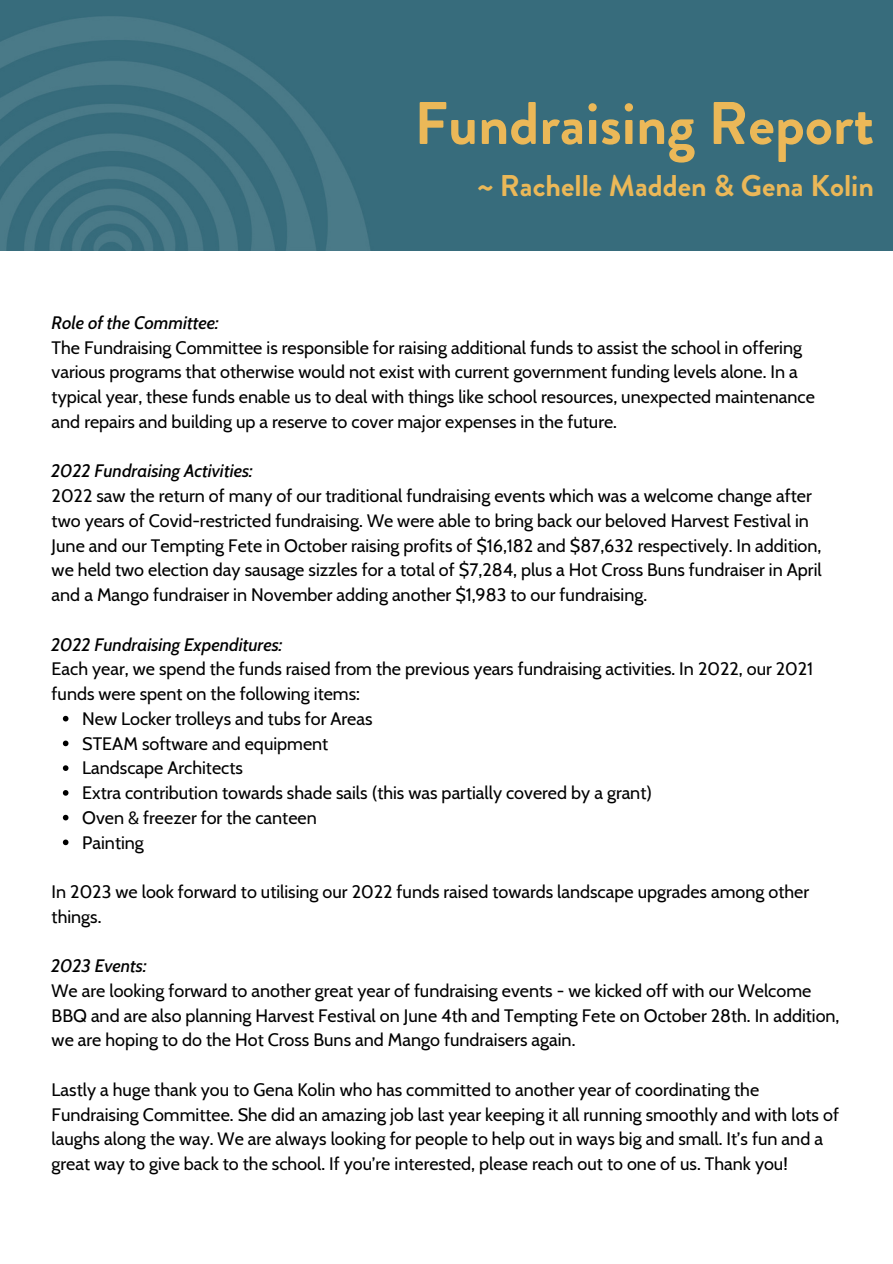
<style>
.page{position:relative;width:893px;height:1264px;background:#fff}
.page>*{position:absolute;margin:0;border:0;box-sizing:border-box;transform-origin:0 0}
.t1{font:700 60px "Brandon Grotesque";color:#ebb858}
.t2{font:700 30px "Brandon Grotesque";color:#ebb858}
.t3{font:18px/24.8px "Cabin";color:#000}
.t4{font:italic 500 18px "Cabin";color:#000}
</style>
<div class="page">
<img style="left:0;top:0;width:892px;height:251px">
<svg style="left:63px;top:715px;width:5px;height:6px"></svg>
<svg style="left:63px;top:740px;width:5px;height:6px"></svg>
<svg style="left:63px;top:765px;width:5px;height:6px"></svg>
<svg style="left:63px;top:790px;width:5px;height:5px"></svg>
<svg style="left:63px;top:814px;width:5px;height:6px"></svg>
<svg style="left:63px;top:839px;width:5px;height:6px"></svg>
<h1 class="t1" style="left:414px;top:81px;width:461px">Fundraising Report</h1>
<h2 class="t2" style="left:477px;top:164px;width:398px">~ Rachelle Madden &amp; Gena Kolin</h2>
<p class="t4" style="left:52px;top:311px;width:169px">Role of the Committee:</p>
<p class="t3" style="left:52px;top:335px;width:764px">The Fundraising Committee is responsible for raising additional funds to assist the school in offering various programs that otherwise would not exist with current government funding levels alone. In a typical year, these funds enable us to deal with things like school resources, unexpected maintenance and repairs and building up a reserve to cover major expenses in the future.</p>
<p class="t4" style="left:52px;top:460px;width:202px">2022 Fundraising Activities:</p>
<p class="t3" style="left:52px;top:483px;width:771px">2022 saw the return of many of our traditional fundraising events which was a welcome change after two years of Covid-restricted fundraising. We were able to bring back our beloved Harvest Festival in June and our Tempting Fete in October raising profits of $16,182 and $87,632 respectively. In addition, we held two election day sausage sizzles for a total of $7,284, plus a Hot Cross Buns fundraiser in April and a Mango fundraiser in November adding another $1,983 to our fundraising.</p>
<p class="t4" style="left:52px;top:633px;width:232px">2022 Fundraising Expenditures:</p>
<p class="t3" style="left:52px;top:656px;width:763px">Each year, we spend the funds raised from the previous years fundraising activities. In 2022, our 2021 funds were spent on the following items:</p>
<p class="t3" style="left:82px;top:706px;width:571px">New Locker trolleys and tubs for Areas<br>STEAM software and equipment<br>Landscape Architects<br>Extra contribution towards shade sails (this was partially covered by a grant)<br>Oven &amp; freezer for the canteen<br>Painting</p>
<p class="t3" style="left:52px;top:879px;width:759px">In 2023 we look forward to utilising our 2022 funds raised towards landscape upgrades among other things.</p>
<p class="t4" style="left:52px;top:954px;width:96px">2023 Events:</p>
<p class="t3" style="left:52px;top:978px;width:789px">We are looking forward to another great year of fundraising events - we kicked off with our Welcome<br>BBQ and are also planning Harvest Festival on June 4th and Tempting Fete on October 28th. In addition, we are hoping to do the Hot Cross Buns and Mango fundraisers again.</p>
<p class="t3" style="left:52px;top:1077px;width:788px">Lastly a huge thank you to Gena Kolin who has committed to another year of coordinating the Fundraising Committee. She did an amazing job last year keeping it all running smoothly and with lots of laughs along the way. We are always looking for people to help out in ways big and small. It’s fun and a great way to give back to the school. If you’re interested, please reach out to one of us. Thank you!</p>
</div>
